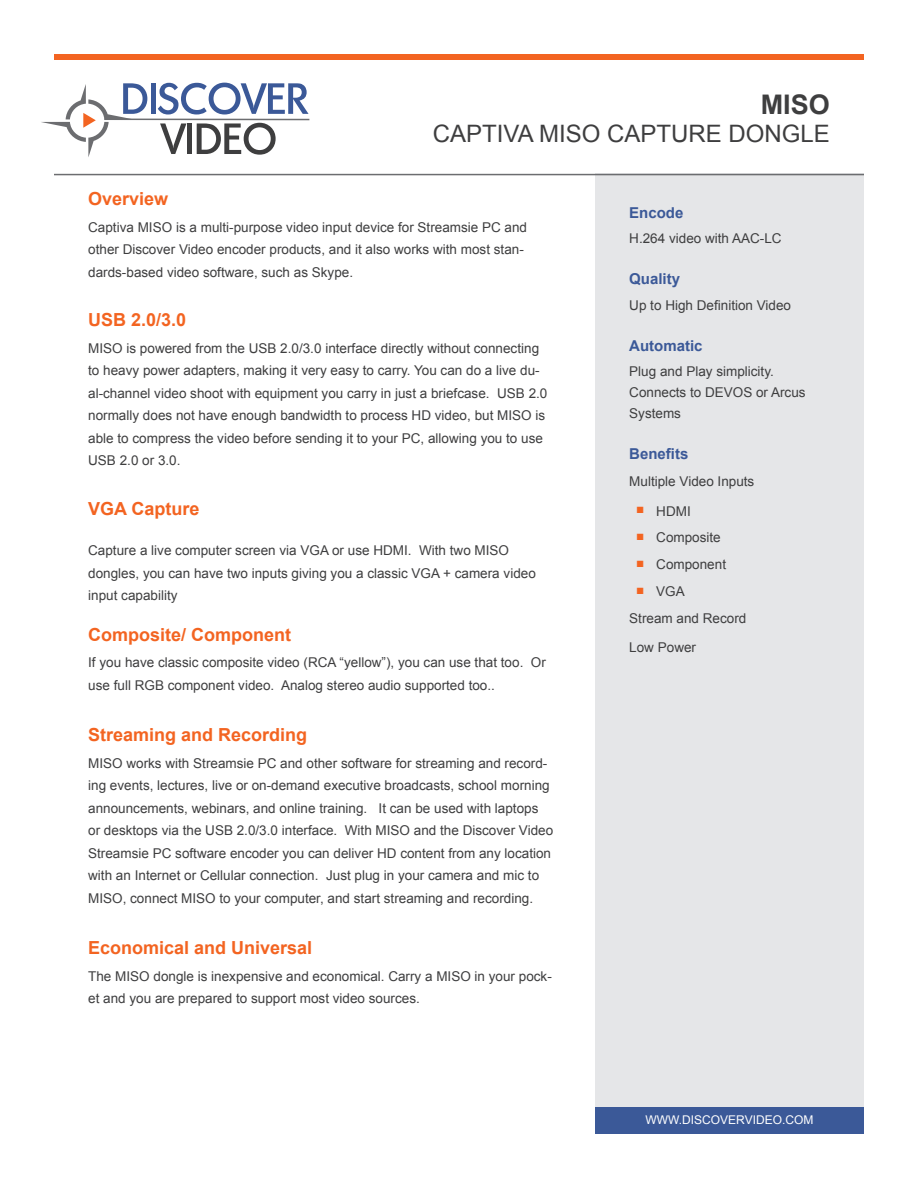
<style>
.page{position:relative;width:918px;height:1188px;background:#fff}
.page>*{position:absolute;margin:0;border:0;box-sizing:border-box;transform-origin:0 0}
.Page_Title{font:700 27px "Arial";color:#3e3e3f}
.Page_Title-2{font:24px "Arial";color:#3e3e3f}
.t1{font:700 18px "Arial";color:#f36421}
.Sidebar_Header{font:700 15px "Arial";color:#3b5998}
.Sidebar_Text{font:13.5px/22.5px "Arial";color:#3e3e3f}
.t2{font:12px "Arial";color:#fff}
</style>
<div class="page">
<div style="left:595px;top:174px;width:269px;height:960px;background:#e5e6e8"></div>
<div style="left:54px;top:54px;width:810px;height:6px;background:#f36421"></div>
<hr style="left:54px;top:174px;width:810px;height:1px;background:#6c6d70">
<svg style="left:160px;top:123px;width:26px;height:31px"></svg>
<div style="left:187px;top:123px;width:5px;height:31px;background:#3e3e3f"></div>
<svg style="left:197px;top:123px;width:79px;height:32px"></svg>
<svg style="left:41px;top:83px;width:106px;height:74px"></svg>
<div style="left:151px;top:83px;width:5px;height:31px;background:#3b5998"></div>
<svg style="left:158px;top:83px;width:151px;height:32px"></svg>
<hr style="left:104px;top:119px;width:205px;height:1px;background:#6c6d70">
<div style="left:595px;top:1107px;width:269px;height:27px;background:#3b5998"></div>
<p class="Page_Title" style="left:761px;top:86px;width:71px">MISO</p>
<p class="Page_Title-2" style="left:433px;top:118px;width:398px">CAPTIVA MISO CAPTURE DONGLE</p>
<p class="t1" style="left:88px;top:186px;width:82px">Overview</p>
<p class="Sidebar_Text" style="left:88px;top:216px;width:440px">Captiva MISO is a multi-purpose video input device for Streamsie PC and other Discover Video encoder products, and it also works with most stan&shy;dards-based video software, such as Skype.</p>
<p class="t1" style="left:88px;top:308px;width:100px">USB 2.0/3.0</p>
<p class="Sidebar_Text" style="left:88px;top:337px;width:461px">MISO is powered from the USB 2.0/3.0 interface directly without connecting to heavy power adapters, making it very easy to carry. You can do a live du&shy;al-channel video shoot with equipment you carry in just a briefcase. USB 2.0 normally does not have enough bandwidth to process HD video, but MISO is able to compress the video before sending it to your PC, allowing you to use USB 2.0 or 3.0.</p>
<p class="t1" style="left:88px;top:497px;width:113px">VGA Capture</p>
<p class="Sidebar_Text" style="left:88px;top:539px;width:449px">Capture a live computer screen via VGA or use HDMI. With two MISO dongles, you can have two inputs giving you a classic VGA + camera video input capability</p>
<p class="t1" style="left:88px;top:622px;width:205px">Composite/ Component</p>
<p class="Sidebar_Text" style="left:88px;top:652px;width:459px">If you have classic composite video (RCA “yellow”), you can use that too. Or use full RGB component video. Analog stereo audio supported too..</p>
<p class="t1" style="left:88px;top:723px;width:221px">Streaming and Recording</p>
<p class="Sidebar_Text" style="left:88px;top:752px;width:466px">MISO works with Streamsie PC and other software for streaming and record&shy;ing events, lectures, live or on-demand executive broadcasts, school morning announcements, webinars, and online training. It can be used with laptops or desktops via the USB 2.0/3.0 interface. With MISO and the Discover Video Streamsie PC software encoder you can deliver HD content from any location with an Internet or Cellular connection. Just plug in your camera and mic to MISO, connect MISO to your computer, and start streaming and recording.</p>
<p class="t1" style="left:88px;top:935px;width:226px">Economical and Universal</p>
<p class="Sidebar_Text" style="left:88px;top:965px;width:465px">The MISO dongle is inexpensive and economical. Carry a MISO in your pock&shy;et and you are prepared to support most video sources.</p>
<p class="Sidebar_Header" style="left:629px;top:202px;width:56px">Encode</p>
<p class="Sidebar_Text" style="left:629px;top:227px;width:154px">H.264 video with AAC-LC</p>
<p class="Sidebar_Header" style="left:629px;top:269px;width:52px">Quality</p>
<p class="Sidebar_Text" style="left:629px;top:294px;width:163px">Up to High Definition Video</p>
<p class="Sidebar_Header" style="left:629px;top:336px;width:75px">Automatic</p>
<p class="Sidebar_Text" style="left:629px;top:361px;width:178px;line-height:21px">Plug and Play simplicity.<br>Connects to DEVOS or Arcus<br>Systems</p>
<p class="Sidebar_Header" style="left:629px;top:444px;width:61px">Benefits</p>
<p class="Sidebar_Text" style="left:629px;top:470px;width:127px">Multiple Video Inputs</p>
<p class="Sidebar_Text" style="left:636px;top:500px;width:56px"><sup>■</sup> HDMI</p>
<p class="Sidebar_Text" style="left:636px;top:526px;width:86px"><sup>■</sup> Composite</p>
<p class="Sidebar_Text" style="left:636px;top:553px;width:92px"><sup>■</sup> Component</p>
<p class="Sidebar_Text" style="left:636px;top:580px;width:50px"><sup>■</sup> VGA</p>
<p class="Sidebar_Text" style="left:629px;top:607px;width:119px">Stream and Record</p>
<p class="Sidebar_Text" style="left:629px;top:636px;width:68px">Low Power</p>
<p class="t2" style="left:646px;top:1112px;width:169px">WWW.DISCOVERVIDEO.COM</p>
</div>
